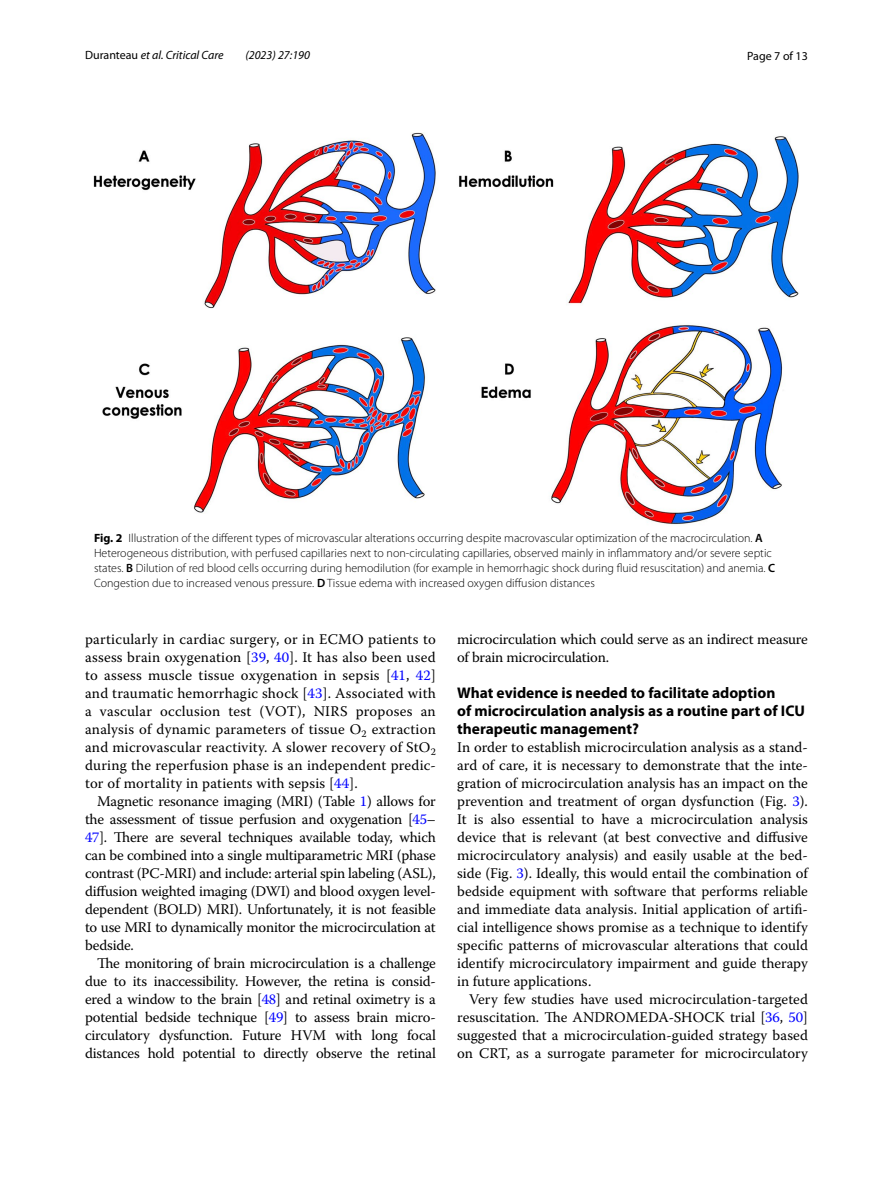
<style>
.page{position:relative;width:893px;height:1187px;background:#fff}
.page>*{position:absolute;margin:0;border:0;box-sizing:border-box;transform-origin:0 0}
.t1{font:700 15.45px/18px "Myriad Pro";color:#000}
.t2{font:14.7px/18px "Warnock Pro";letter-spacing:-.005em;color:#000;text-align:justify}
.t3{font:300 12px/15px "Myriad Pro";color:#000}
.t4{font:italic 12px "Myriad Pro";color:#000}
.t5{font:12px "Myriad Pro";color:#000}
.s1{font-style:normal}
.s2{font-weight:700}
.s3{font-weight:600}
.s4{color:#00f}
</style>
<div class="page">
<img style="left:94px;top:133px;width:705px;height:392px">
<p class="t4" style="left:85px;top:48px;width:140px"><span class="s1">Duranteau</span> et al. Critical Care</p>
<p class="t4" style="left:245px;top:48px;width:66px">(2023) 27:190</p>
<p class="t5" style="left:747px;top:48px;width:62px">Page 7 of 13</p>
<p class="t3" style="left:94px;top:530px;width:683px"><span class="s2">Fig. 2</span> Illustration of the different types of microvascular alterations occurring despite macrovascular optimization of the macrocirculation. <span class="s3">A </span>Heterogeneous distribution, with perfused capillaries next to non-circulating capillaries, observed mainly in inflammatory and/or severe septic states. <span class="s3">B</span> Dilution of red blood cells occurring during hemodilution (for example in hemorrhagic shock during fluid resuscitation) and anemia. <span class="s3">C </span>Congestion due to increased venous pressure. <span class="s3">D</span> Tissue edema with increased oxygen diffusion distances</p>
<p class="t2" style="left:85px;top:629px;width:352px">particularly in cardiac surgery, or in ECMO patients to assess brain oxygenation [<span class="s4">39</span>, <span class="s4">40</span>]. It has also been used to assess muscle tissue oxygenation in sepsis [<span class="s4">41</span>, <span class="s4">42</span>] and traumatic hemorrhagic shock [<span class="s4">43</span>]. Associated with a vascular occlusion test (VOT), NIRS proposes an analysis of dynamic parameters of tissue O<sub>2</sub> extraction and microvascular reactivity. A slower recovery of StO<sub>2 </sub>during the reperfusion phase is an independent predic&shy;tor of mortality in patients with sepsis [<span class="s4">44</span>].</p>
<p class="t2" style="left:85px;top:791px;width:352px;text-indent:12px">Magnetic resonance imaging (MRI) (Table <span class="s4">1</span>) allows for the assessment of tissue perfusion and oxygenation [<span class="s4">45</span>– <span class="s4">47</span>]. There are several techniques available today, which can be combined into a single multiparametric MRI (phase contrast (PC-MRI) and include: arterial spin labeling (ASL), diffusion weighted imaging (DWI) and blood oxygen level&shy;dependent (BOLD) MRI). Unfortunately, it is not feasible to use MRI to dynamically monitor the microcirculation at bedside.</p>
<p class="t2" style="left:85px;top:953px;width:352px;text-indent:12px">The monitoring of brain microcirculation is a challenge due to its inaccessibility. However, the retina is consid&shy;ered a window to the brain [<span class="s4">48</span>] and retinal oximetry is a potential bedside technique [<span class="s4">49</span>] to assess brain micro&shy;circulatory dysfunction. Future HVM with long focal distances hold potential to directly observe the retinal</p>
<p class="t2" style="left:457px;top:629px;width:352px">microcirculation which could serve as an indirect measure of brain microcirculation.</p>
<p class="t1" style="left:457px;top:682px;width:349px">What evidence is needed to facilitate adoption<br>of microcirculation analysis as a routine part of ICU therapeutic management?</p>
<p class="t2" style="left:457px;top:737px;width:352px">In order to establish microcirculation analysis as a stand&shy;ard of care, it is necessary to demonstrate that the inte&shy;gration of microcirculation analysis has an impact on the prevention and treatment of organ dysfunction (Fig. <span class="s4">3</span>).<br>It is also essential to have a microcirculation analysis device that is relevant (at best convective and diffusive microcirculatory analysis) and easily usable at the bed&shy;side (Fig. <span class="s4">3</span>). Ideally, this would entail the combination of bedside equipment with software that performs reliable and immediate data analysis. Initial application of artifi&shy;cial intelligence shows promise as a technique to identify specific patterns of microvascular alterations that could identify microcirculatory impairment and guide therapy in future applications.</p>
<p class="t2" style="left:457px;top:989px;width:352px;text-indent:12px">Very few studies have used microcirculation-targeted resuscitation. The ANDROMEDA-SHOCK trial [<span class="s4">36</span>, <span class="s4">50</span>] suggested that a microcirculation-guided strategy based on CRT, as a surrogate parameter for microcirculatory</p>
</div>
